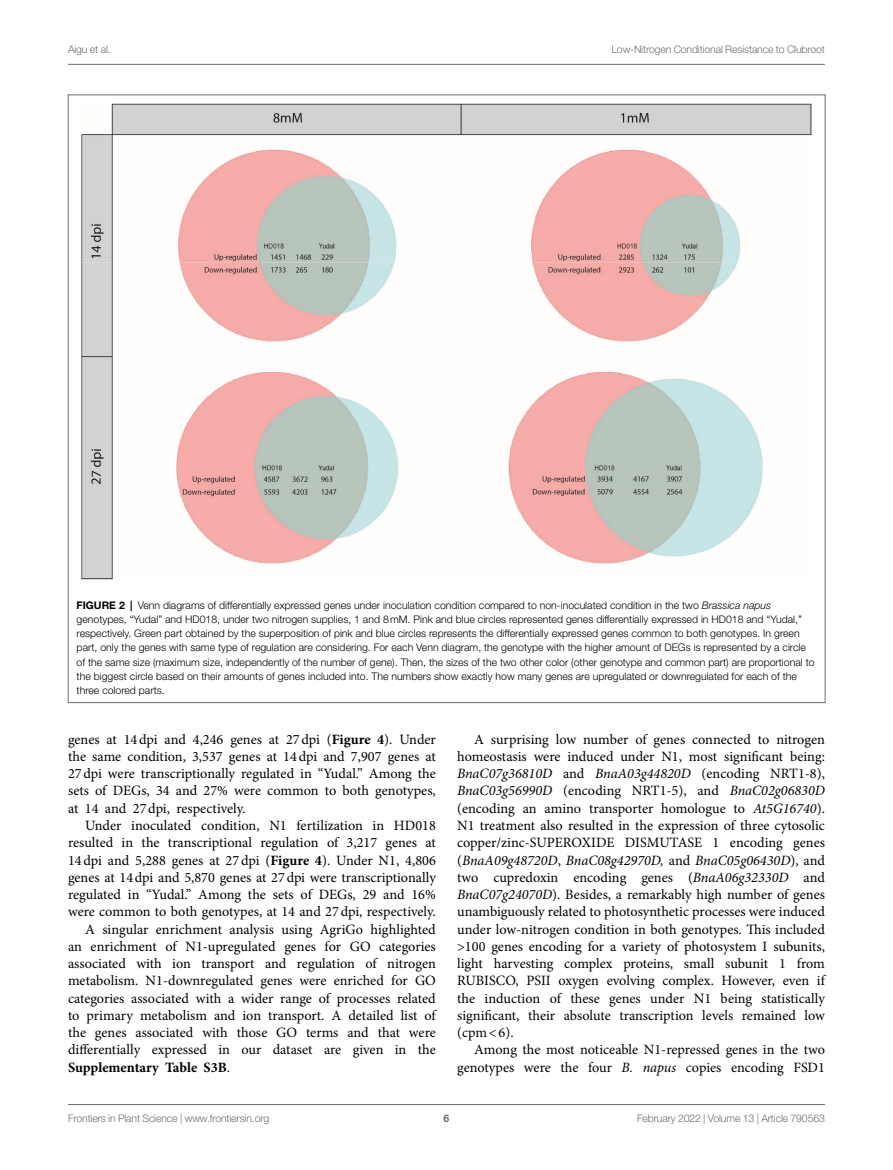
<style>
.page{position:relative;width:893px;height:1170px;background:#fff}
.page>*{position:absolute;margin:0;border:0;box-sizing:border-box;transform-origin:0 0}
.TEXT{font:14.25px/17.2px "Minion Pro";color:#000;text-align:justify}
.TEXT_FLUSH{font:14.25px/17.2px "Minion Pro";letter-spacing:-.005em;color:#000;text-align:justify}
.FIG_LEG{font:300 10.5px/14.2px "Helvetica Neue LT Std";color:#000}
.t1{font:300 10.5px "Helvetica Neue LT Std";letter-spacing:-.015em;color:#6d6e71}
.t2{font:700 10.5px "Helvetica Neue LT Std";color:#6d6e71}
.s1{font-weight:700}
.s2{font-style:italic}
</style>
<div class="page">
<hr style="left:68px;top:64px;width:757px;height:1px;background:#6d6e71">
<hr style="left:68px;top:1104px;width:757px;height:1px;background:#6d6e71">
<img style="left:81px;top:103px;width:731px;height:476px">
<p class="t1" style="left:68px;top:42px;width:44px">Aigu et al.</p>
<p class="t1" style="left:611px;top:42px;width:215px">Low-Nitrogen Conditional Resistance to Clubroot</p>
<p class="FIG_LEG" style="left:77px;top:597px;width:739px"><span class="s1">FIGURE 2 |</span> Venn diagrams of differentially expressed genes under inoculation condition compared to non-inoculated condition in the two <span class="s2">Brassica napus </span>genotypes, “Yudal” and HD018, under two nitrogen supplies, 1 and 8mM. Pink and blue circles represented genes differentially expressed in HD018 and “Yudal,” respectively. Green part obtained by the superposition of pink and blue circles represents the differentially expressed genes common to both genotypes. In green part, only the genes with same type of regulation are considering. For each Venn diagram, the genotype with the higher amount of DEGs is represented by a circle of the same size (maximum size, independently of the number of gene). Then, the sizes of the two other color (other genotype and common part) are proportional to the biggest circle based on their amounts of genes included into. The numbers show exactly how many genes are upregulated or downregulated for each of the three colored parts.</p>
<p class="TEXT_FLUSH" style="left:68px;top:730px;width:369px">genes at 14dpi and 4,246 genes at 27dpi (<span class="s1">Figure 4</span>). Under the same condition, 3,537 genes at 14dpi and 7,907 genes at 27dpi were transcriptionally regulated in “Yudal.” Among the sets of DEGs, 34 and 27% were common to both genotypes, at 14 and 27dpi, respectively.</p>
<p class="TEXT" style="left:68px;top:816px;width:369px;text-indent:17px">Under inoculated condition, N1 fertilization in HD018 resulted in the transcriptional regulation of 3,217 genes at 14dpi and 5,288 genes at 27dpi (<span class="s1">Figure 4</span>). Under N1, 4,806 genes at 14dpi and 5,870 genes at 27dpi were transcriptionally regulated in “Yudal.” Among the sets of DEGs, 29 and 16% were common to both genotypes, at 14 and 27dpi, respectively.</p>
<p class="TEXT" style="left:68px;top:920px;width:369px;text-indent:17px">A singular enrichment analysis using AgriGo highlighted an enrichment of N1-upregulated genes for GO categories associated with ion transport and regulation of nitrogen metabolism. N1-downregulated genes were enriched for GO categories associated with a wider range of processes related to primary metabolism and ion transport. A detailed list of the genes associated with those GO terms and that were differentially expressed in our dataset are given in the <span class="s1">Supplementary Table S3B</span>.</p>
<p class="TEXT" style="left:457px;top:730px;width:369px;text-indent:17px">A surprising low number of genes connected to nitrogen homeostasis were induced under N1, most significant being:<br><span class="s2">BnaC07g36810D</span> and <span class="s2">BnaA03g44820D</span> (encoding NRT1-8), <span class="s2">BnaC03g56990D</span> (encoding NRT1-5), and <span class="s2">BnaC02g06830D </span>(encoding an amino transporter homologue to <span class="s2">At5G16740</span>).<br>N1 treatment also resulted in the expression of three cytosolic copper/zinc-SUPEROXIDE DISMUTASE 1 encoding genes (<span class="s2">BnaA09g48720D</span>, <span class="s2">BnaC08g42970D,</span> and <span class="s2">BnaC05g06430D</span>), and two cupredoxin encoding genes (<span class="s2">BnaA06g32330D</span> and <span class="s2">BnaC07g24070D</span>). Besides, a remarkably high number of genes unambiguously related to photosynthetic processes were induced under low-nitrogen condition in both genotypes. This included &gt;100 genes encoding for a variety of photosystem I subunits, light harvesting complex proteins, small subunit 1 from RUBISCO, PSII oxygen evolving complex. However, even if the induction of these genes under N1 being statistically significant, their absolute transcription levels remained low (cpm&lt;6).</p>
<p class="TEXT" style="left:457px;top:1041px;width:369px;text-align:right">Among the most noticeable N1-repressed genes in the two genotypes were the four <span class="s2">B. napus</span> copies encoding FSD1</p>
<p class="t1" style="left:68px;top:1111px;width:203px">Frontiers in Plant Science | www.frontiersin.org</p>
<p class="t2" style="left:444px;top:1111px;width:7px">6</p>
<p class="t1" style="left:637px;top:1111px;width:189px">February 2022 | Volume 13 | Article 790563</p>
</div>
